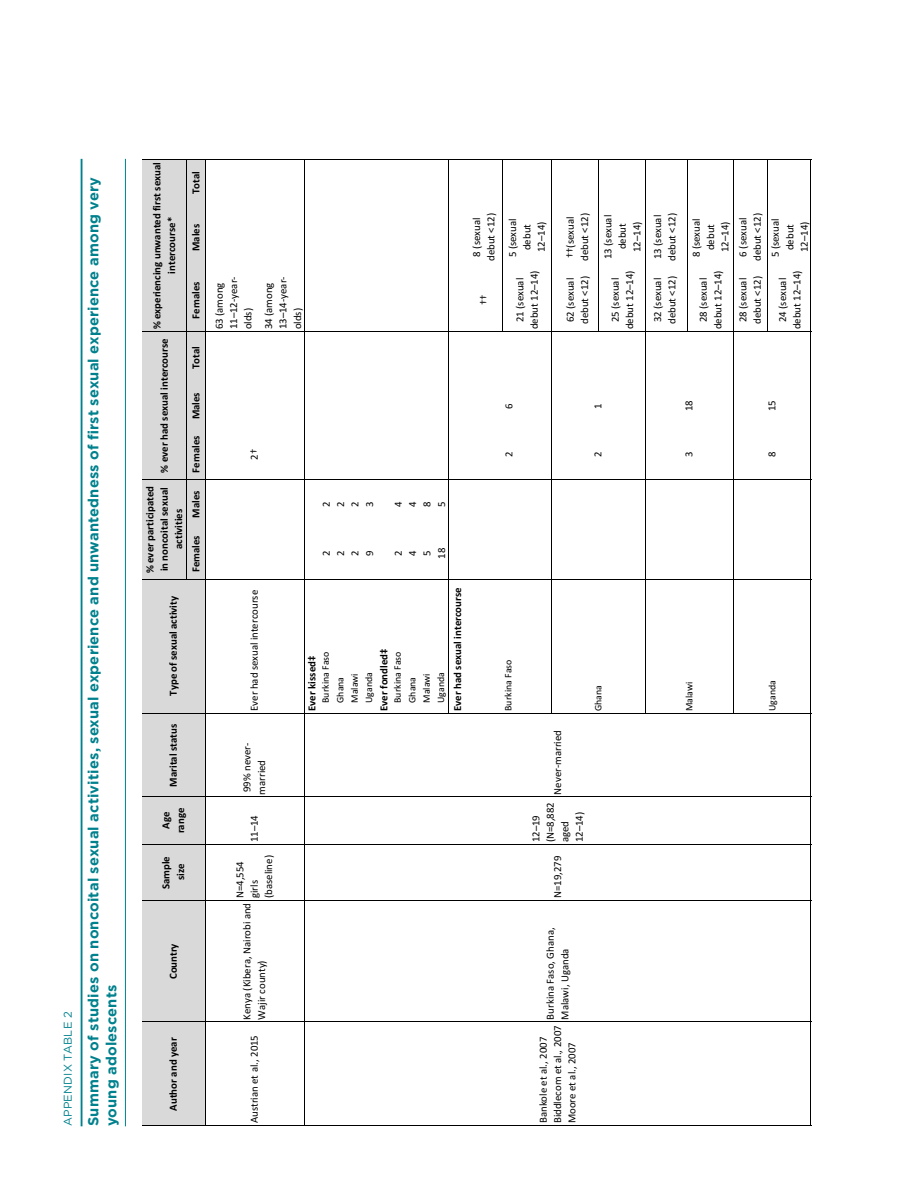
<style>
.page{position:relative;width:918px;height:1188px;background:#fff}
.page>*{position:absolute;margin:0;border:0;box-sizing:border-box;transform-origin:0 0}
.Graph_Title_Journals{font:700 14.7px/18px "Gotham";letter-spacing:.01em;color:#00818d}
.GraphOverline{font:11.25px "Gotham";letter-spacing:.02em;color:#00818d}
.t1{font:10.8px/14.4px "Calibri";color:#000}
.t2{font:700 10.8px/14.4px "Calibri";color:#000;text-align:center}
.t3{font:9.9px "Calibri";color:#000}
</style>
<div class="page">
<hr style="left:81px;top:159px;width:1px;height:967px;background:#00818d">
<hr style="left:125px;top:159px;width:1px;height:967px;background:#00818d">
<div style="left:142px;top:159px;width:64px;height:967px;background:#d9d9d9"></div>
<hr style="left:142px;top:1125px;width:669px;height:1px;background:#000">
<hr style="left:142px;top:1022px;width:669px;height:1px;background:#000">
<hr style="left:142px;top:900px;width:669px;height:1px;background:#000">
<hr style="left:142px;top:844px;width:669px;height:1px;background:#000">
<hr style="left:142px;top:796px;width:669px;height:1px;background:#000">
<hr style="left:142px;top:713px;width:669px;height:1px;background:#000">
<hr style="left:142px;top:579px;width:669px;height:1px;background:#000">
<hr style="left:142px;top:479px;width:669px;height:1px;background:#000">
<hr style="left:142px;top:331px;width:669px;height:1px;background:#000">
<hr style="left:142px;top:159px;width:669px;height:1px;background:#000">
<hr style="left:186px;top:159px;width:1px;height:420px;background:#000">
<hr style="left:205px;top:159px;width:1px;height:966px;background:#000">
<hr style="left:304px;top:159px;width:1px;height:966px;background:#000">
<hr style="left:448px;top:159px;width:1px;height:554px;background:#000">
<hr style="left:502px;top:159px;width:1px;height:172px;background:#000">
<hr style="left:551px;top:159px;width:1px;height:554px;background:#000">
<hr style="left:598px;top:159px;width:1px;height:172px;background:#000">
<hr style="left:645px;top:159px;width:1px;height:554px;background:#000">
<hr style="left:687px;top:159px;width:1px;height:172px;background:#000">
<hr style="left:733px;top:159px;width:1px;height:554px;background:#000">
<hr style="left:767px;top:159px;width:1px;height:172px;background:#000">
<hr style="left:810px;top:159px;width:1px;height:966px;background:#000">
<p class="GraphOverline" style="left:61px;top:1126px;width:116px;rotate:-90deg">APPENDIX TABLE 2</p>
<p class="Graph_Title_Journals" style="left:84px;top:1126px;width:951px;rotate:-90deg">Summary of studies on noncoital sexual activities, sexual experience and unwantedness of first sexual experience among very young adolescents</p>
<p class="t2" style="left:149px;top:329px;width:169px;rotate:-90deg">% experiencing unwanted first sexual intercourse*</p>
<p class="t2" style="left:157px;top:473px;width:136px;rotate:-90deg">% ever had sexual intercourse</p>
<p class="t2" style="left:142px;top:573px;width:89px;rotate:-90deg">% ever participated in noncoital sexual activities</p>
<p class="t2" style="left:166px;top:696px;width:101px;rotate:-90deg">Type of sexual activity</p>
<p class="t2" style="left:188px;top:194px;width:24px;rotate:-90deg">Total</p>
<p class="t2" style="left:188px;top:251px;width:29px;rotate:-90deg">Males</p>
<p class="t2" style="left:188px;top:319px;width:38px;rotate:-90deg">Females</p>
<p class="t2" style="left:188px;top:369px;width:24px;rotate:-90deg">Total</p>
<p class="t2" style="left:188px;top:419px;width:29px;rotate:-90deg">Males</p>
<p class="t2" style="left:188px;top:472px;width:38px;rotate:-90deg">Females</p>
<p class="t2" style="left:188px;top:518px;width:29px;rotate:-90deg">Males</p>
<p class="t2" style="left:188px;top:572px;width:38px;rotate:-90deg">Females</p>
<p class="t2" style="left:166px;top:787px;width:64px;rotate:-90deg">Marital status</p>
<p class="t2" style="left:158px;top:833px;width:27px;rotate:-90deg">Age range</p>
<p class="t2" style="left:158px;top:889px;width:35px;rotate:-90deg">Sample size</p>
<p class="t2" style="left:166px;top:979px;width:37px;rotate:-90deg">Country</p>
<p class="t2" style="left:166px;top:1111px;width:75px;rotate:-90deg">Author and year</p>
<p class="t1" style="left:212px;top:329px;width:55px;rotate:-90deg">63 (among<br>11–12-year&shy;olds)</p>
<p class="t1" style="left:261px;top:329px;width:55px;rotate:-90deg">34 (among<br>13–14-year&shy;olds)</p>
<p class="t1" style="left:469px;top:261px;width:50px;text-align:center;rotate:-90deg">8 (sexual debut &lt;12)</p>
<p class="t1" style="left:476px;top:305px;width:12px;rotate:-90deg">††</p>
<p class="t1" style="left:505px;top:257px;width:40px;text-align:center;rotate:-90deg">5 (sexual debut<br>12–14)</p>
<p class="t1" style="left:512px;top:329px;width:61px;text-align:center;rotate:-90deg">21 (sexual debut 12–14)</p>
<p class="t1" style="left:563px;top:261px;width:50px;rotate:-90deg">††(sexual debut &lt;12)</p>
<p class="t1" style="left:563px;top:324px;width:50px;rotate:-90deg">62 (sexual debut &lt;12)</p>
<p class="t1" style="left:600px;top:259px;width:46px;text-align:center;rotate:-90deg">13 (sexual debut<br>12–14)</p>
<p class="t1" style="left:608px;top:329px;width:61px;text-align:center;rotate:-90deg">25 (sexual debut 12–14)</p>
<p class="t1" style="left:650px;top:261px;width:50px;rotate:-90deg">13 (sexual debut &lt;12)</p>
<p class="t1" style="left:650px;top:324px;width:50px;rotate:-90deg">32 (sexual debut &lt;12)</p>
<p class="t1" style="left:689px;top:257px;width:40px;text-align:center;rotate:-90deg">8 (sexual debut<br>12–14)</p>
<p class="t1" style="left:696px;top:329px;width:61px;text-align:center;rotate:-90deg">28 (sexual debut 12–14)</p>
<p class="t1" style="left:735px;top:261px;width:50px;text-align:center;rotate:-90deg">6 (sexual debut &lt;12)</p>
<p class="t1" style="left:735px;top:324px;width:50px;rotate:-90deg">28 (sexual debut &lt;12)</p>
<p class="t1" style="left:768px;top:257px;width:40px;text-align:center;rotate:-90deg">5 (sexual debut<br>12–14)</p>
<p class="t1" style="left:775px;top:329px;width:61px;text-align:center;rotate:-90deg">24 (sexual debut 12–14)</p>
<p class="t1" style="left:247px;top:460px;width:12px;rotate:-90deg">2†</p>
<p class="t1" style="left:247px;top:711px;width:122px;rotate:-90deg">Ever had sexual intercourse</p>
<p class="t1" style="left:240px;top:795px;width:53px;rotate:-90deg">99% never&shy;married</p>
<p class="t1" style="left:247px;top:842px;width:29px;rotate:-90deg">11–14</p>
<p class="t1" style="left:232px;top:898px;width:44px;rotate:-90deg">N=4,554 girls (baseline)</p>
<p class="t1" style="left:240px;top:1020px;width:118px;rotate:-90deg">Kenya (Kibera, Nairobi and<br>Wajir county)</p>
<p class="t1" style="left:247px;top:1123px;width:90px;rotate:-90deg">Austrian et al., 2015</p>
<p class="t1" style="left:319px;top:507px;width:7px;rotate:-90deg">2</p>
<p class="t1" style="left:333px;top:507px;width:7px;rotate:-90deg">2</p>
<p class="t1" style="left:348px;top:507px;width:7px;rotate:-90deg">2</p>
<p class="t1" style="left:362px;top:507px;width:7px;rotate:-90deg">3</p>
<p class="t1" style="left:391px;top:507px;width:7px;rotate:-90deg">4</p>
<p class="t1" style="left:405px;top:507px;width:7px;rotate:-90deg">4</p>
<p class="t1" style="left:420px;top:507px;width:7px;rotate:-90deg">8</p>
<p class="t1" style="left:434px;top:507px;width:7px;rotate:-90deg">5</p>
<p class="t1" style="left:362px;top:556px;width:7px;rotate:-90deg">9</p>
<p class="t1" style="left:319px;top:556px;width:7px;rotate:-90deg">2</p>
<p class="t1" style="left:333px;top:556px;width:7px;rotate:-90deg">2</p>
<p class="t1" style="left:348px;top:556px;width:7px;rotate:-90deg">2</p>
<p class="t1" style="left:434px;top:559px;width:12px;rotate:-90deg">18</p>
<p class="t1" style="left:405px;top:556px;width:7px;rotate:-90deg">4</p>
<p class="t1" style="left:391px;top:556px;width:7px;rotate:-90deg">2</p>
<p class="t1" style="left:420px;top:556px;width:7px;rotate:-90deg">5</p>
<p class="t2" style="left:450px;top:711px;width:125px;rotate:-90deg">Ever had sexual intercourse</p>
<p class="t2" style="left:376px;top:711px;width:64px;rotate:-90deg">Ever fondled‡</p>
<p class="t3" style="left:391px;top:703px;width:53px;rotate:-90deg">Burkina Faso</p>
<p class="t2" style="left:304px;top:711px;width:57px;rotate:-90deg">Ever kissed‡</p>
<p class="t3" style="left:319px;top:703px;width:53px;rotate:-90deg">Burkina Faso</p>
<p class="t3" style="left:362px;top:703px;width:32px;rotate:-90deg">Uganda</p>
<p class="t3" style="left:434px;top:703px;width:32px;rotate:-90deg">Uganda</p>
<p class="t3" style="left:348px;top:703px;width:31px;rotate:-90deg">Malawi</p>
<p class="t3" style="left:420px;top:703px;width:31px;rotate:-90deg">Malawi</p>
<p class="t3" style="left:333px;top:703px;width:28px;rotate:-90deg">Ghana</p>
<p class="t3" style="left:405px;top:703px;width:28px;rotate:-90deg">Ghana</p>
<p class="t1" style="left:501px;top:409px;width:7px;rotate:-90deg">6</p>
<p class="t1" style="left:501px;top:457px;width:7px;rotate:-90deg">2</p>
<p class="t1" style="left:591px;top:409px;width:7px;rotate:-90deg">1</p>
<p class="t1" style="left:591px;top:457px;width:7px;rotate:-90deg">2</p>
<p class="t1" style="left:681px;top:411px;width:12px;rotate:-90deg">18</p>
<p class="t1" style="left:681px;top:457px;width:7px;rotate:-90deg">3</p>
<p class="t3" style="left:501px;top:711px;width:53px;rotate:-90deg">Burkina Faso</p>
<p class="t1" style="left:550px;top:795px;width:66px;rotate:-90deg">Never-married</p>
<p class="t1" style="left:528px;top:842px;width:42px;rotate:-90deg">12–19 (N=8,882 aged<br>12–14)</p>
<p class="t1" style="left:550px;top:898px;width:44px;rotate:-90deg">N=19,279</p>
<p class="t3" style="left:591px;top:711px;width:28px;rotate:-90deg">Ghana</p>
<p class="t3" style="left:682px;top:711px;width:31px;rotate:-90deg">Malawi</p>
<p class="t1" style="left:543px;top:1020px;width:94px;rotate:-90deg">Burkina Faso, Ghana,<br>Malawi, Uganda</p>
<p class="t1" style="left:536px;top:1123px;width:99px;rotate:-90deg">Bankole et al., 2007<br>Biddlecom et al., 2007<br>Moore et al., 2007</p>
<p class="t1" style="left:764px;top:411px;width:12px;rotate:-90deg">15</p>
<p class="t1" style="left:764px;top:457px;width:7px;rotate:-90deg">8</p>
<p class="t3" style="left:765px;top:711px;width:32px;rotate:-90deg">Uganda</p>
</div>
